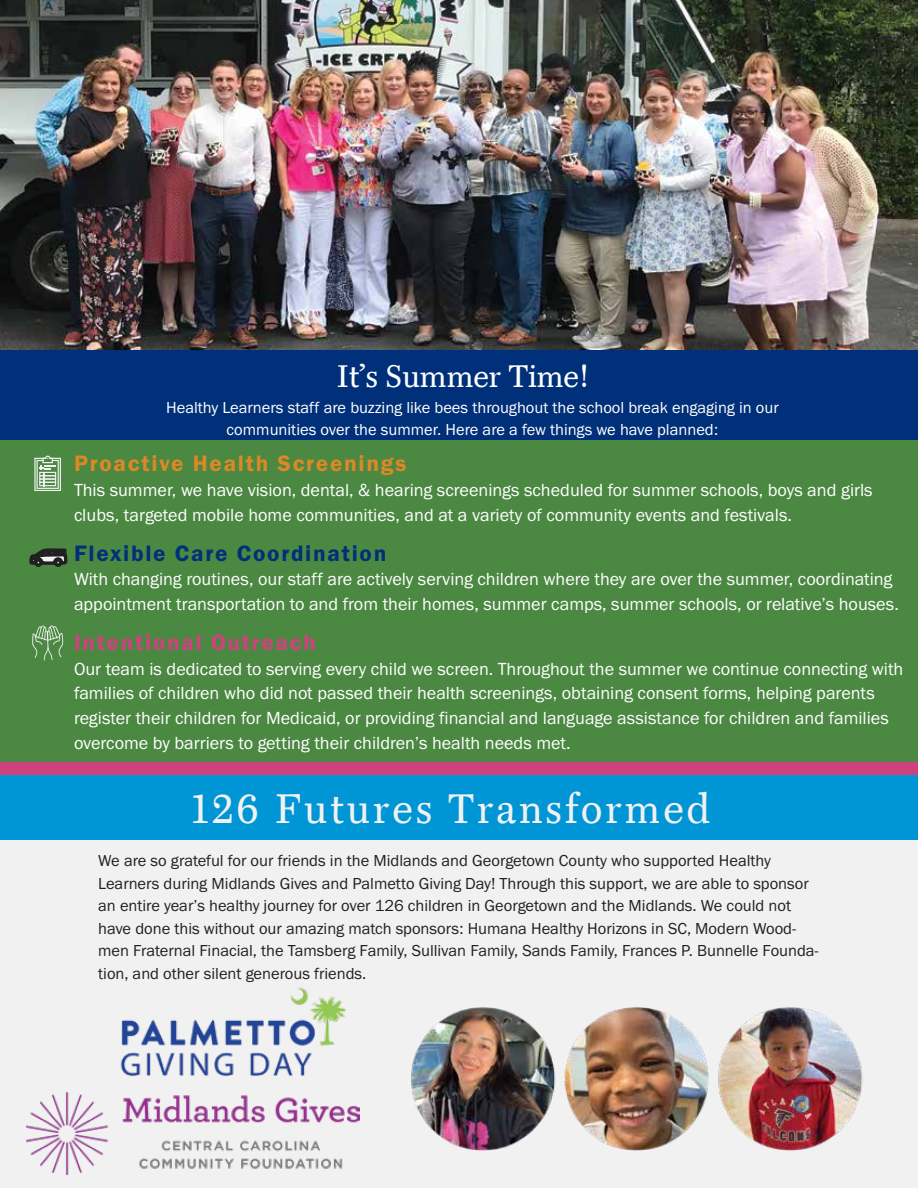
<style>
.page{position:relative;width:918px;height:1188px;background:#003079}
.page>*{position:absolute;margin:0;border:0;box-sizing:border-box;transform-origin:0 0}
.t1{font:41.55px "Mt.Augustine Roman";letter-spacing:.075em;color:#f1f1f2}
.t2{font:31.5px "Mt.Augustine Roman";color:#fff}
.t3{font:23.1px "Franklin Gothic URW Dem";letter-spacing:.075em;color:#dd8827}
.t4{font:23.1px "Franklin Gothic URW Dem";letter-spacing:.075em;color:#003079}
.t5{font:23.1px "Franklin Gothic URW Dem";letter-spacing:.075em;color:#d0427e}
.t6{font:18.15px/24.8px "Franklin Gothic URW Boo";color:#fff}
.t7{font:16.5px/22.5px "Franklin Gothic URW Boo";color:#231f20}
.t8{font:16.5px/22.5px "Franklin Gothic URW Boo";color:#fff;text-align:center}
</style>
<div class="page">
<div style="left:0;top:769px;width:918px;height:419px;background:#f1f1f2"></div>
<img style="left:0;top:0;width:918px;height:349px">
<img style="left:26px;top:1092px;width:333px;height:83px">
<img style="left:110px;top:987px;width:243px;height:170px">
<div style="left:0;top:441px;width:918px;height:334px;background:#508d40"></div>
<svg style="left:34px;top:456px;width:27px;height:35px"></svg>
<svg style="left:32px;top:625px;width:31px;height:35px"></svg>
<div style="left:0;top:775px;width:918px;height:65px;background:#0096d6"></div>
<div style="left:0;top:762px;width:918px;height:13px;background:#d0427e"></div>
<svg style="left:29px;top:548px;width:39px;height:19px"></svg>
<img style="left:411px;top:1007px;width:452px;height:144px">
<h2 class="t2" style="left:337px;top:360px;width:254px">It’s Summer Time!</h2>
<p class="t8" style="left:166px;top:396px;width:614px">Healthy Learners staff are buzzing like bees throughout the school break engaging in our communities over the summer. Here are a few things we have planned:</p>
<p class="t3" style="left:74px;top:450px;width:334px">Proactive Health Screenings</p>
<p class="t6" style="left:74px;top:477px;width:800px">This summer, we have vision, dental, &amp; hearing screenings scheduled for summer schools, boys and girls clubs, targeted mobile home communities, and at a variety of community events and festivals.</p>
<p class="t4" style="left:74px;top:539px;width:314px">Flexible Care Coordination</p>
<p class="t6" style="left:74px;top:567px;width:826px">With changing routines, our staff are actively serving children where they are over the summer, coordinating appointment transportation to and from their homes, summer camps, summer schools, or relative’s houses.</p>
<p class="t5" style="left:74px;top:628px;width:244px">Intentional Outreach</p>
<p class="t6" style="left:74px;top:656px;width:831px">Our team is dedicated to serving every child we screen. Throughout the summer we continue connecting with families of children who did not passed their health screenings, obtaining consent forms, helping parents register their children for Medicaid, or providing financial and language assistance for children and families overcome by barriers to getting their children’s health needs met.</p>
<h1 class="t1" style="left:192px;top:786px;width:520px">126 Futures Transformed</h1>
<p class="t7" style="left:98px;top:849px;width:722px">We are so grateful for our friends in the Midlands and Georgetown County who supported Healthy Learners during Midlands Gives and Palmetto Giving Day! Through this support, we are able to sponsor an entire year’s healthy journey for over 126 children in Georgetown and the Midlands. We could not have done this without our amazing match sponsors: Humana Healthy Horizons in SC, Modern Wood&shy;men Fraternal Finacial, the Tamsberg Family, Sullivan Family, Sands Family, Frances P. Bunnelle Founda&shy;tion, and other silent generous friends.</p>
</div>
